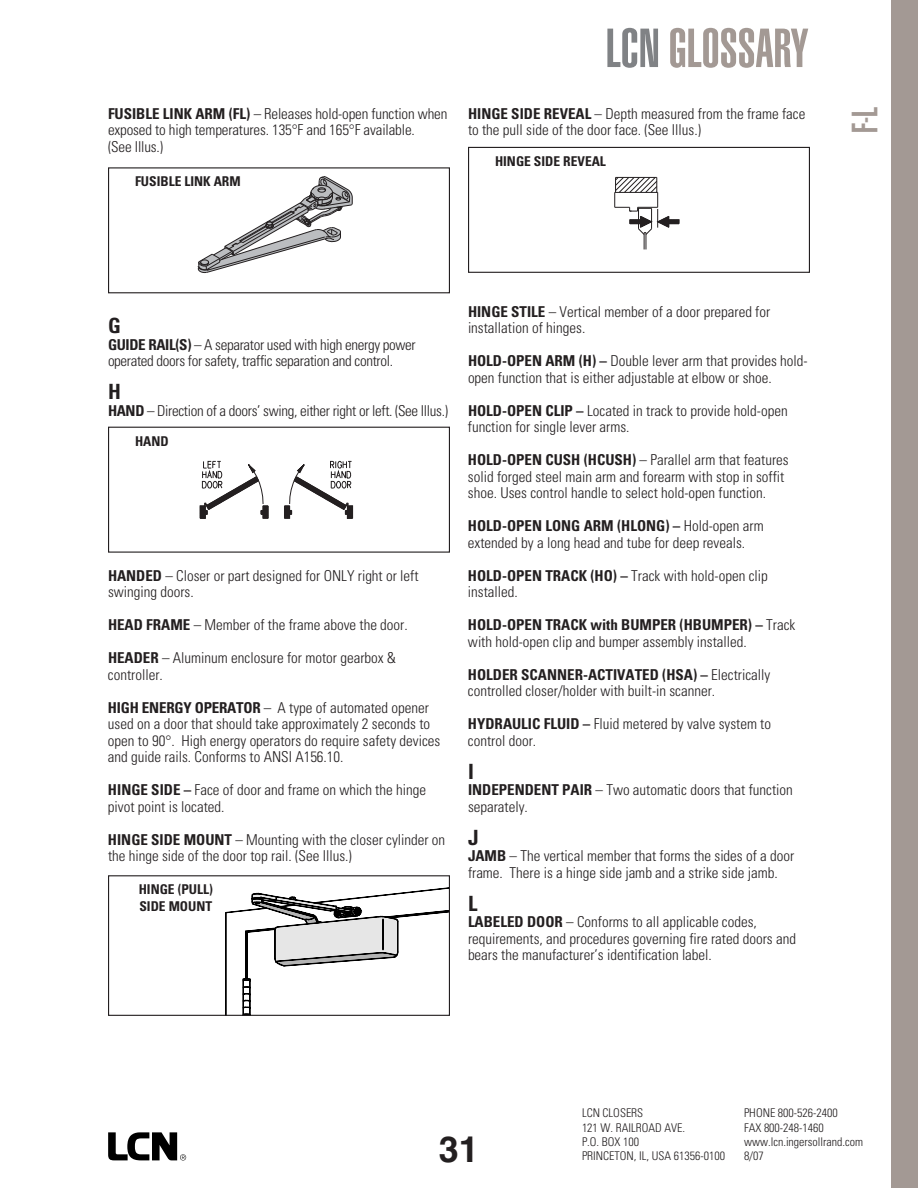
<style>
.page{position:relative;width:918px;height:1188px;background:#fff}
.page>*{position:absolute;margin:0;border:0;box-sizing:border-box;transform-origin:0 0}
.t1{font:900 extra-condensed 54px "Helvetica";color:#a39994}
.t2{font:900 extra-condensed 36px "Helvetica";color:#a39994}
.t3{font:700 36px "Helvetica";color:#231f20}
.t4{font:700 condensed 21px "Univers";color:#231f20}
.t5{font:300 condensed 15px/16.5px "Univers";color:#231f20}
.t6{font:300 condensed 15px/16.5px "Univers";letter-spacing:-.02em;color:#231f20}
.t7{font:700 condensed 13.5px/16.2px "Univers";color:#231f20}
.t8{font:300 condensed 12px/14.4px "Univers";color:#231f20}
.s1{font-weight:700}
.s2{color:#808285}
</style>
<div class="page">
<div style="left:891px;top:0;width:27px;height:1188px;background:#a39994"></div>
<svg style="left:108px;top:1132px;width:78px;height:29px"></svg>
<svg style="left:226px;top:887px;width:222px;height:127px"></svg>
<div style="left:108px;top:875px;width:342px;height:141px;border:1px solid #231f20"></div>
<svg style="left:614px;top:176px;width:66px;height:73px"></svg>
<div style="left:468px;top:147px;width:342px;height:126px;border:1px solid #231f20"></div>
<svg style="left:198px;top:176px;width:155px;height:97px"></svg>
<div style="left:108px;top:167px;width:342px;height:126px;border:1px solid #231f20"></div>
<svg style="left:199px;top:460px;width:70px;height:59px"></svg>
<svg style="left:284px;top:460px;width:70px;height:59px"></svg>
<div style="left:108px;top:427px;width:342px;height:126px;border:1px solid #231f20"></div>
<p class="t5" style="left:108px;top:107px;width:341px"><span class="s1">FUSIBLE LINK ARM (FL)</span> – Releases hold-open function when exposed to high temperatures. 135°F and 165°F available.<br>(See Illus.)</p>
<p class="t7" style="left:135px;top:175px;width:107px">FUSIBLE LINK ARM</p>
<h1 class="t1" style="left:606px;top:29px;width:204px"><span class="s2">LCN</span> GLOSSARY</h1>
<p class="t5" style="left:468px;top:107px;width:339px"><span class="s1">HINGE SIDE REVEAL</span> – Depth measured from the frame face to the pull side of the door face. (See Illus.)</p>
<p class="t7" style="left:495px;top:154px;width:112px">HINGE SIDE REVEAL</p>
<h2 class="t2" style="left:852px;top:133px;width:27px;rotate:-90deg">F-L</h2>
<h3 class="t4" style="left:108px;top:318px;width:14px">G</h3>
<p class="t6" style="left:108px;top:338px;width:309px"><span class="s1">GUIDE RAIL(S)</span> – A separator used with high energy power operated doors for safety, traffic separation and control.</p>
<h3 class="t4" style="left:108px;top:384px;width:14px">H</h3>
<p class="t6" style="left:108px;top:404px;width:342px"><span class="s1">HAND</span> – Direction of a doors’ swing, either right or left. (See Illus.)</p>
<p class="t7" style="left:135px;top:434px;width:35px">HAND</p>
<p class="t5" style="left:108px;top:569px;width:312px"><span class="s1">HANDED</span> – Closer or part designed for ONLY right or left swinging doors.</p>
<p class="t5" style="left:108px;top:618px;width:301px"><span class="s1">HEAD FRAME</span> – Member of the frame above the door.</p>
<p class="t5" style="left:108px;top:651px;width:290px"><span class="s1">HEADER</span> – Aluminum enclosure for motor gearbox &amp; controller.</p>
<p class="t5" style="left:108px;top:701px;width:334px"><span class="s1">HIGH ENERGY OPERATOR</span> – A type of automated opener used on a door that should take approximately 2 seconds to open to 90°. High energy operators do require safety devices and guide rails. Conforms to ANSI A156.10.</p>
<p class="t5" style="left:108px;top:783px;width:320px"><span class="s1">HINGE SIDE –</span> Face of door and frame on which the hinge pivot point is located.</p>
<p class="t5" style="left:108px;top:833px;width:339px"><span class="s1">HINGE SIDE MOUNT</span> – Mounting with the closer cylinder on the hinge side of the door top rail. (See Illus.)</p>
<p class="t7" style="left:139px;top:883px;width:76px">HINGE (PULL)<br>SIDE MOUNT</p>
<p class="t5" style="left:468px;top:305px;width:304px"><span class="s1">HINGE STILE</span> – Vertical member of a door prepared for installation of hinges.</p>
<p class="t5" style="left:468px;top:354px;width:341px"><span class="s1">HOLD-OPEN ARM (H) –</span> Double lever arm that provides hold&shy;open function that is either adjustable at elbow or shoe.</p>
<p class="t5" style="left:468px;top:404px;width:321px"><span class="s1">HOLD-OPEN CLIP –</span> Located in track to provide hold-open function for single lever arms.</p>
<p class="t5" style="left:468px;top:453px;width:322px"><span class="s1">HOLD-OPEN CUSH (HCUSH)</span> – Parallel arm that features solid forged steel main arm and forearm with stop in soffit shoe. Uses control handle to select hold-open function.</p>
<p class="t5" style="left:468px;top:519px;width:297px"><span class="s1">HOLD-OPEN LONG ARM (HLONG) –</span> Hold-open arm extended by a long head and tube for deep reveals.</p>
<p class="t5" style="left:468px;top:569px;width:301px"><span class="s1">HOLD-OPEN TRACK (HO) –</span> Track with hold-open clip installed.</p>
<p class="t5" style="left:468px;top:618px;width:329px"><span class="s1">HOLD-OPEN TRACK with BUMPER (HBUMPER) –</span> Track with hold-open clip and bumper assembly installed.</p>
<p class="t5" style="left:468px;top:668px;width:304px"><span class="s1">HOLDER SCANNER-ACTIVATED (HSA) –</span> Electrically controlled closer/holder with built-in scanner.</p>
<p class="t5" style="left:468px;top:717px;width:305px"><span class="s1">HYDRAULIC FLUID –</span> Fluid metered by valve system to control door.</p>
<h3 class="t4" style="left:468px;top:764px;width:7px">I</h3>
<p class="t5" style="left:468px;top:783px;width:326px"><span class="s1">INDEPENDENT PAIR</span> – Two automatic doors that function separately.</p>
<h3 class="t4" style="left:468px;top:830px;width:12px">J</h3>
<p class="t5" style="left:468px;top:849px;width:328px"><span class="s1">JAMB</span> – The vertical member that forms the sides of a door frame. There is a hinge side jamb and a strike side jamb.</p>
<h3 class="t4" style="left:468px;top:896px;width:11px">L</h3>
<p class="t5" style="left:468px;top:915px;width:330px"><span class="s1">LABELED DOOR</span> – Conforms to all applicable codes, requirements, and procedures governing fire rated doors and bears the manufacturer’s identification label.</p>
<h2 class="t3" style="left:439px;top:1136px;width:42px">31</h2>
<p class="t8" style="left:582px;top:1107px;width:145px">LCN CLOSERS<br>121 W. RAILROAD AVE.<br>P.O. BOX 100<br>PRINCETON, IL, USA 61356-0100</p>
<p class="t8" style="left:744px;top:1107px;width:121px">PHONE 800-526-2400<br>FAX 800-248-1460 www.lcn.ingersollrand.com</p>
<p class="t8" style="left:744px;top:1150px;width:21px">8/07</p>
</div>
